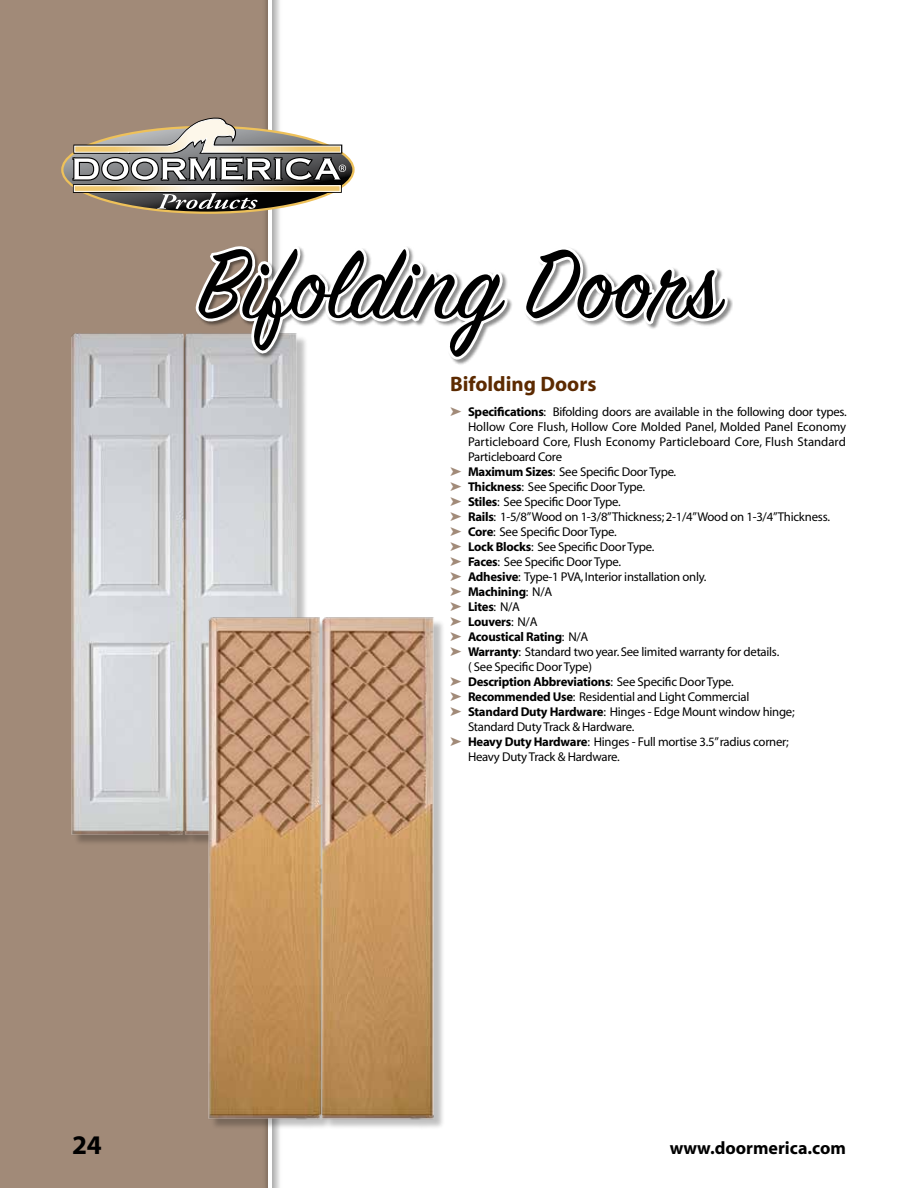
<style>
.page{position:relative;width:918px;height:1188px;background:#fff}
.page>*{position:absolute;margin:0;border:0;box-sizing:border-box;transform-origin:0 0}
.t1{font:108px "Sign Painter House Script";color:#000}
.t2{font:700 27px "Myriad";color:#000}
.t3{font:700 21px "Myriad";color:#5c2a00}
.t4{font:700 18px "Myriad";color:#000}
.t5{font:12.75px "Myriad";letter-spacing:-.02em;color:#000}
.t6{font:700 12.75px "Myriad";letter-spacing:-.02em;color:#000}
.t7{font:12.75px "Myriad";color:#000}
.s1{color:#a18a78}
.s2{font-weight:700}
.s3{font-weight:400}
</style>
<div class="page">
<div style="left:0;top:0;width:270px;height:1188px;background:#a18a78"></div>
<div style="left:262px;top:0;width:20px;height:1188px;background:#000;opacity:.75"></div>
<hr style="left:269px;top:0;width:3px;height:1188px;background:#fff">
<img style="left:71px;top:333px;width:231px;height:509px">
<div style="left:196px;top:246px;width:537px;height:120px;background:#fff"></div>
<svg style="left:190px;top:242px;width:320px;height:123px"></svg>
<svg style="left:526px;top:248px;width:207px;height:81px"></svg>
<svg style="left:62px;top:118px;width:291px;height:95px"></svg>
<div style="left:211px;top:620px;width:234px;height:510px;background:#000;opacity:.25"></div>
<img style="left:201px;top:614px;width:239px;height:512px">
<h1 class="t1" style="left:198px;top:218px;width:524px">Bifolding Doors</h1>
<h3 class="t3" style="left:450px;top:373px;width:148px">Bifolding Doors</h3>
<p class="t5" style="left:450px;top:405px;width:398px"><span class="s1">➤</span> <span class="s2">Specifications</span>: Bifolding doors are available in the following door types.</p>
<p class="t5" style="left:468px;top:420px;width:380px">Hollow Core Flush, Hollow Core Molded Panel, Molded Panel Economy</p>
<p class="t7" style="left:468px;top:435px;width:379px">Particleboard Core, Flush Economy Particleboard Core, Flush Standard</p>
<p class="t5" style="left:468px;top:450px;width:96px">Particleboard Core</p>
<p class="t5" style="left:450px;top:465px;width:228px"><span class="s1">➤</span> <span class="s2">Maximum Sizes</span>: See Specific Door Type.</p>
<p class="t5" style="left:450px;top:480px;width:197px"><span class="s1">➤</span> <span class="s2">Thickness</span>: See Specific Door Type.</p>
<p class="t5" style="left:450px;top:495px;width:172px"><span class="s1">➤</span> <span class="s2">Stiles</span>: See Specific Door Type.</p>
<p class="t5" style="left:450px;top:510px;width:382px"><span class="s1">➤</span> <span class="s2">Rails</span>: 1-5/8” Wood on 1-3/8” Thickness; 2-1/4” Wood on 1-3/4” Thickness.</p>
<p class="t5" style="left:450px;top:525px;width:168px"><span class="s1">➤</span> <span class="s2">Core</span>: See Specific Door Type.</p>
<p class="t5" style="left:450px;top:540px;width:206px"><span class="s1">➤</span> <span class="s2">Lock Blocks</span>: See Specific Door Type.</p>
<p class="t5" style="left:450px;top:555px;width:173px"><span class="s1">➤</span> <span class="s2">Faces</span>: See Specific Door Type.</p>
<p class="t5" style="left:450px;top:570px;width:258px"><span class="s1">➤</span> <span class="s2">Adhesive</span>: Type-1 PVA, Interior installation only.</p>
<p class="t6" style="left:450px;top:585px;width:104px"><span class="s1">➤</span> Machining<span class="s3">: N/A</span></p>
<p class="t6" style="left:450px;top:600px;width:72px"><span class="s1">➤</span> Lites<span class="s3">: N/A</span></p>
<p class="t6" style="left:450px;top:615px;width:89px"><span class="s1">➤</span> Louvers<span class="s3">: N/A</span></p>
<p class="t6" style="left:450px;top:630px;width:140px"><span class="s1">➤</span> Acoustical Rating<span class="s3">: N/A</span></p>
<p class="t5" style="left:450px;top:645px;width:331px"><span class="s1">➤</span> <span class="s2">Warranty</span>: Standard two year. See limited warranty for details.</p>
<p class="t5" style="left:468px;top:660px;width:126px">( See Specific Door Type)</p>
<p class="t6" style="left:450px;top:675px;width:285px"><span class="s1">➤</span> Description Abbreviations<span class="s3">: See Specific Door Type.</span></p>
<p class="t5" style="left:450px;top:690px;width:301px"><span class="s1">➤</span> <span class="s2">Recommended Use</span>: Residential and Light Commercial</p>
<p class="t5" style="left:450px;top:705px;width:346px"><span class="s1">➤</span> <span class="s2">Standard Duty Hardware</span>: Hinges - Edge Mount window hinge;</p>
<p class="t5" style="left:468px;top:720px;width:168px">Standard Duty Track &amp; Hardware.</p>
<p class="t5" style="left:450px;top:735px;width:340px"><span class="s1">➤</span> <span class="s2">Heavy Duty Hardware</span>: Hinges - Full mortise 3.5” radius corner;</p>
<p class="t5" style="left:468px;top:750px;width:153px">Heavy Duty Track &amp; Hardware.</p>
<h2 class="t2" style="left:72px;top:1131px;width:31px">24</h2>
<h3 class="t4" style="left:670px;top:1139px;width:178px">www.doormerica.com</h3>
</div>
